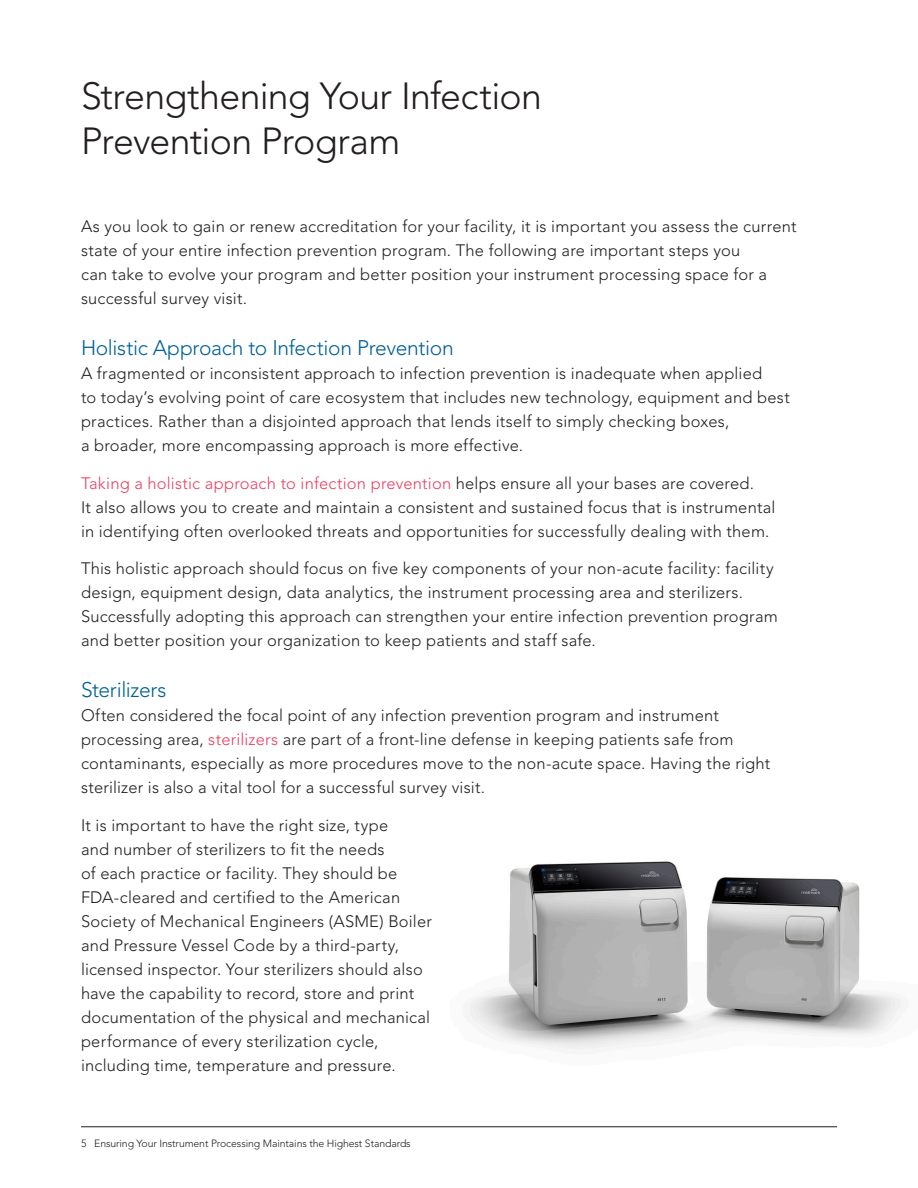
<style>
.page{position:relative;width:918px;height:1188px;background:#fff}
.page>*{position:absolute;margin:0;border:0;box-sizing:border-box;transform-origin:0 0}
.t1{font:300 37.5px/45px "Avenir";letter-spacing:-.02em;color:#231f20}
.Subhead{font:300 21px "Avenir";letter-spacing:-.015em;color:#006192}
.Body{font:300 16.5px/24px "Avenir";letter-spacing:.01em;color:#231f20}
.t2{font:300 10.5px "Avenir";letter-spacing:-.01em;color:#231f20}
.s1{color:#e74060}
</style>
<div class="page">
<hr style="left:81px;top:1126px;width:756px;height:1px;background:#231f20">
<img style="left:469px;top:861px;width:432px;height:189px">
<p class="t1" style="left:81px;top:74px;width:462px">Strengthening Your Infection<br>Prevention Program</p>
<p class="Body" style="left:81px;top:215px;width:717px">As you look to gain or renew accreditation for your facility, it is important you assess the current state of your entire infection prevention program. The following are important steps you<br>can take to evolve your program and better position your instrument processing space for a successful survey visit.</p>
<p class="Subhead" style="left:81px;top:336px;width:374px">Holistic Approach to Infection Prevention</p>
<p class="Body" style="left:81px;top:362px;width:710px">A fragmented or inconsistent approach to infection prevention is inadequate when applied<br>to today’s evolving point of care ecosystem that includes new technology, equipment and best practices. Rather than a disjointed approach that lends itself to simply checking boxes,<br>a broader, more encompassing approach is more effective.</p>
<p class="Body" style="left:81px;top:471px;width:696px"><span class="s1">Taking a holistic approach to infection prevention</span> helps ensure all your bases are covered.<br>It also allows you to create and maintain a consistent and sustained focus that is instrumental in identifying often overlooked threats and opportunities for successfully dealing with them.</p>
<p class="Body" style="left:81px;top:557px;width:698px">This holistic approach should focus on five key components of your non-acute facility: facility design, equipment design, data analytics, the instrument processing area and sterilizers.<br>Successfully adopting this approach can strengthen your entire infection prevention program and better position your organization to keep patients and staff safe.</p>
<p class="Subhead" style="left:81px;top:678px;width:87px">Sterilizers</p>
<p class="Body" style="left:81px;top:704px;width:691px">Often considered the focal point of any infection prevention program and instrument processing area, <span class="s1">sterilizers</span> are part of a front-line defense in keeping patients safe from contaminants, especially as more procedures move to the non-acute space. Having the right sterilizer is also a vital tool for a successful survey visit.</p>
<p class="Body" style="left:81px;top:813px;width:352px">It is important to have the right size, type<br>and number of sterilizers to fit the needs<br>of each practice or facility. They should be FDA-cleared and certified to the American Society of Mechanical Engineers (ASME) Boiler and Pressure Vessel Code by a third-party, licensed inspector. Your sterilizers should also have the capability to record, store and print documentation of the physical and mechanical performance of every sterilization cycle, including time, temperature and pressure.</p>
<p class="t2" style="left:81px;top:1138px;width:331px">5 Ensuring Your Instrument Processing Maintains the Highest Standards</p>
</div>
